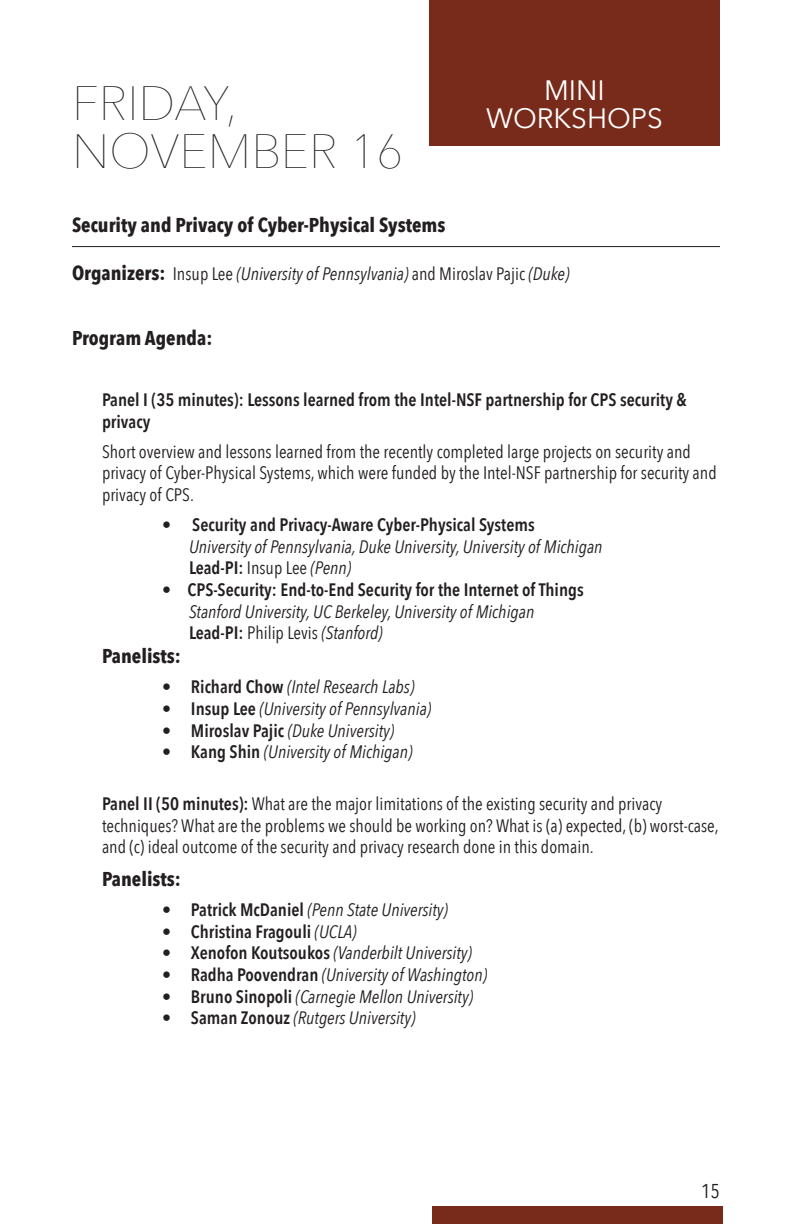
<style>
.page{position:relative;width:792px;height:1224px;background:#fff}
.page>*{position:absolute;margin:0;border:0;box-sizing:border-box;transform-origin:0 0}
.Presentation_Title{font:200 48px "Avenir Next";color:#231f20}
._2nd_Header{font:28px "Avenir Next";color:#fff}
.Agenda_body{font:700 20px "Avenir Next Condensed";color:#231f20}
.Numbered{font:700 20px "Avenir Next Condensed";color:#231f20}
.t1{font:20px "Avenir Next Condensed";color:#231f20}
.Bullet_Indent{font:italic 18px/21.6px "Avenir Next Condensed";color:#231f20}
.Numbered-2{font:18px/21.6px "Avenir Next Condensed";color:#231f20}
.Numbered-3{font:600 18px/21.6px "Avenir Next Condensed";color:#231f20}
.Numbered-4{font:italic 18px "Avenir Next Condensed";color:#231f20}
.Bullet_Indent-2{font:600 18px "Avenir Next Condensed";color:#231f20}
.s1{font-weight:700;font-style:normal;font-size:20px}
.s2{font-style:normal}
.s3{font-weight:600;font-style:normal}
.s4{font-weight:600}
.s5{font-weight:400;font-style:italic}
</style>
<div class="page">
<div style="left:429px;top:0;width:291px;height:145px;background:#782b1a"></div>
<div style="left:432px;top:1207px;width:291px;height:17px;background:#782b1a"></div>
<hr style="left:72px;top:246px;width:648px;height:1px;background:#231f20">
<p class="Presentation_Title" style="left:72px;top:63px;width:167px">FRIDAY,</p>
<p class="Presentation_Title" style="left:72px;top:111px;width:333px">NOVEMBER 16</p>
<p class="_2nd_Header" style="left:544px;top:67px;width:62px">MINI</p>
<p class="_2nd_Header" style="left:486px;top:95px;width:178px">WORKSHOPS</p>
<p class="Agenda_body" style="left:72px;top:212px;width:375px">Security and Privacy of Cyber-Physical Systems</p>
<p class="Numbered-4" style="left:72px;top:263px;width:499px"><span class="s1">Organizers:</span> <span class="s2">Insup Lee</span> (University of Pennsylvania) <span class="s2">and Miroslav Pajic</span> (Duke)</p>
<p class="Numbered" style="left:72px;top:326px;width:142px">Program Agenda:</p>
<p class="Numbered-3" style="left:102px;top:388px;width:586px">Panel I (35 minutes): Lessons learned from the Intel-NSF partnership for CPS security &amp; privacy</p>
<p class="Numbered-2" style="left:102px;top:440px;width:616px">Short overview and lessons learned from the recently completed large projects on security and privacy of Cyber-Physical Systems, which were funded by the Intel-NSF partnership for security and privacy of CPS.</p>
<p class="Bullet_Indent" style="left:189px;top:514px;width:415px;text-indent:-27px">• <span class="s3">Security and Privacy-Aware Cyber-Physical Systems<br></span>University of Pennsylvania, Duke University, University of Michigan<br><span class="s3">Lead-PI:</span> <span class="s2">Insup Lee</span> (Penn)</p>
<p class="Bullet_Indent" style="left:189px;top:579px;width:396px;text-indent:-27px">• <span class="s3">CPS-Security: End-to-End Security for the Internet of Things<br></span>Stanford University, UC Berkeley, University of Michigan<br><span class="s3">Lead-PI:</span> <span class="s2">Philip Levis</span> (Stanford)</p>
<p class="Numbered" style="left:102px;top:644px;width:80px">Panelists:</p>
<p class="Bullet_Indent" style="left:162px;top:676px;width:254px">• <span class="s3">Richard Chow</span> (Intel Research Labs)</p>
<p class="Bullet_Indent" style="left:162px;top:698px;width:271px">• <span class="s3">Insup Lee</span> (University of Pennsylvania)</p>
<p class="Bullet_Indent" style="left:162px;top:720px;width:234px">• <span class="s3">Miroslav Pajic</span> (Duke University)</p>
<p class="Bullet_Indent" style="left:162px;top:741px;width:252px">• <span class="s3">Kang Shin</span> (University of Michigan)</p>
<p class="Numbered-2" style="left:102px;top:792px;width:618px"><span class="s4">Panel II (50 minutes):</span> What are the major limitations of the existing security and privacy techniques? What are the problems we should be working on? What is (a) expected, (b) worst-case, and (c) ideal outcome of the security and privacy research done in this domain.</p>
<p class="Numbered" style="left:102px;top:867px;width:80px">Panelists:</p>
<p class="Bullet_Indent" style="left:162px;top:899px;width:288px">• <span class="s3">Patrick McDaniel</span> (Penn State University)</p>
<p class="Bullet_Indent-2" style="left:162px;top:916px;width:196px"><span class="s5">•</span> Christina Fragouli <span class="s5">(UCLA)</span></p>
<p class="Bullet_Indent" style="left:162px;top:942px;width:312px">• <span class="s3">Xenofon Koutsoukos</span> (Vanderbilt University)</p>
<p class="Bullet_Indent" style="left:162px;top:964px;width:327px">• <span class="s3">Radha Poovendran</span> (University of Washington)</p>
<p class="Bullet_Indent" style="left:162px;top:985px;width:313px">• <span class="s3">Bruno Sinopoli</span> (Carnegie Mellon University)</p>
<p class="Bullet_Indent" style="left:162px;top:1007px;width:255px">• <span class="s3">Saman Zonouz</span> (Rutgers University)</p>
<p class="t1" style="left:701px;top:1174px;width:20px">15</p>
</div>
